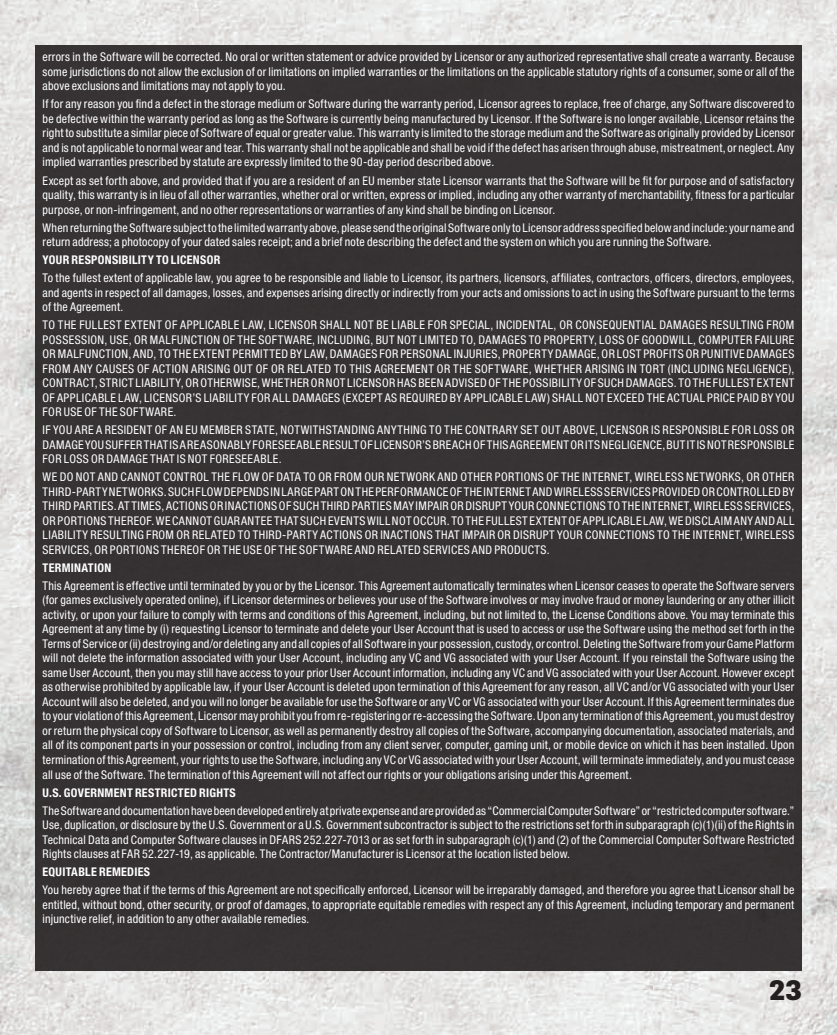
<style>
.page{position:relative;width:837px;height:1035px;background:#fff}
.page>*{position:absolute;margin:0;border:0;box-sizing:border-box;transform-origin:0 0}
.t1{font:800 27.5px "Flama";color:#231f20}
.t2{font:condensed 12px/14.5px "Helvetica Neue LT Pro";letter-spacing:.02em;color:#fff;text-align:justify}
.t3{font:700 condensed 12px "Helvetica Neue LT Pro";letter-spacing:.025em;color:#fff}
</style>
<div class="page">
<img style="left:0;top:0;width:836px;height:1035px">
<div style="left:35px;top:46px;width:766px;height:925px;background:#363334"></div>
<p class="t2" style="left:43px;top:50px;width:753px">errors in the Software will be corrected. No oral or written statement or advice provided by Licensor or any authorized representative shall create a warranty. Because some jurisdictions do not allow the exclusion of or limitations on implied warranties or the limitations on the applicable statutory rights of a consumer, some or all of the above exclusions and limitations may not apply to you.</p>
<p class="t2" style="left:43px;top:97px;width:753px">If for any reason you find a defect in the storage medium or Software during the warranty period, Licensor agrees to replace, free of charge, any Software discovered to be defective within the warranty period as long as the Software is currently being manufactured by Licensor. If the Software is no longer available, Licensor retains the right to substitute a similar piece of Software of equal or greater value. This warranty is limited to the storage medium and the Software as originally provided by Licensor and is not applicable to normal wear and tear. This warranty shall not be applicable and shall be void if the defect has arisen through abuse, mistreatment, or neglect. Any implied warranties prescribed by statute are expressly limited to the 90-day period described above.</p>
<p class="t2" style="left:43px;top:173px;width:753px">Except as set forth above, and provided that if you are a resident of an EU member state Licensor warrants that the Software will be fit for purpose and of satisfactory quality, this warranty is in lieu of all other warranties, whether oral or written, express or implied, including any other warranty of merchantability, fitness for a particular purpose, or non-infringement, and no other representations or warranties of any kind shall be binding on Licensor.</p>
<p class="t2" style="left:43px;top:220px;width:753px">When returning the Software subject to the limited warranty above, please send the original Software only to Licensor address specified below and include: your name and return address; a photocopy of your dated sales receipt; and a brief note describing the defect and the system on which you are running the Software.</p>
<p class="t3" style="left:43px;top:253px;width:179px">YOUR RESPONSIBILITY TO LICENSOR</p>
<p class="t2" style="left:43px;top:270px;width:753px">To the fullest extent of applicable law, you agree to be responsible and liable to Licensor, its partners, licensors, affiliates, contractors, officers, directors, employees, and agents in respect of all damages, losses, and expenses arising directly or indirectly from your acts and omissions to act in using the Software pursuant to the terms of the Agreement.</p>
<p class="t2" style="left:43px;top:318px;width:753px">TO THE FULLEST EXTENT OF APPLICABLE LAW, LICENSOR SHALL NOT BE LIABLE FOR SPECIAL, INCIDENTAL, OR CONSEQUENTIAL DAMAGES RESULTING FROM POSSESSION, USE, OR MALFUNCTION OF THE SOFTWARE, INCLUDING, BUT NOT LIMITED TO, DAMAGES TO PROPERTY, LOSS OF GOODWILL, COMPUTER FAILURE OR MALFUNCTION, AND, TO THE EXTENT PERMITTED BY LAW, DAMAGES FOR PERSONAL INJURIES, PROPERTY DAMAGE, OR LOST PROFITS OR PUNITIVE DAMAGES FROM ANY CAUSES OF ACTION ARISING OUT OF OR RELATED TO THIS AGREEMENT OR THE SOFTWARE, WHETHER ARISING IN TORT (INCLUDING NEGLIGENCE), CONTRACT, STRICT LIABILITY, OR OTHERWISE, WHETHER OR NOT LICENSOR HAS BEEN ADVISED OF THE POSSIBILITY OF SUCH DAMAGES. TO THE FULLEST EXTENT OF APPLICABLE LAW, LICENSOR’S LIABILITY FOR ALL DAMAGES (EXCEPT AS REQUIRED BY APPLICABLE LAW) SHALL NOT EXCEED THE ACTUAL PRICE PAID BY YOU FOR USE OF THE SOFTWARE.</p>
<p class="t2" style="left:43px;top:423px;width:753px">IF YOU ARE A RESIDENT OF AN EU MEMBER STATE, NOTWITHSTANDING ANYTHING TO THE CONTRARY SET OUT ABOVE, LICENSOR IS RESPONSIBLE FOR LOSS OR DAMAGE YOU SUFFER THAT IS A REASONABLY FORESEEABLE RESULT OF LICENSOR’S BREACH OF THIS AGREEMENT OR ITS NEGLIGENCE, BUT IT IS NOT RESPONSIBLE FOR LOSS OR DAMAGE THAT IS NOT FORESEEABLE.</p>
<p class="t2" style="left:43px;top:470px;width:753px">WE DO NOT AND CANNOT CONTROL THE FLOW OF DATA TO OR FROM OUR NETWORK AND OTHER PORTIONS OF THE INTERNET, WIRELESS NETWORKS, OR OTHER THIRD-PARTY NETWORKS. SUCH FLOW DEPENDS IN LARGE PART ON THE PERFORMANCE OF THE INTERNET AND WIRELESS SERVICES PROVIDED OR CONTROLLED BY THIRD PARTIES. AT TIMES, ACTIONS OR INACTIONS OF SUCH THIRD PARTIES MAY IMPAIR OR DISRUPT YOUR CONNECTIONS TO THE INTERNET, WIRELESS SERVICES, OR PORTIONS THEREOF. WE CANNOT GUARANTEE THAT SUCH EVENTS WILL NOT OCCUR. TO THE FULLEST EXTENT OF APPLICABLE LAW, WE DISCLAIM ANY AND ALL LIABILITY RESULTING FROM OR RELATED TO THIRD-PARTY ACTIONS OR INACTIONS THAT IMPAIR OR DISRUPT YOUR CONNECTIONS TO THE INTERNET, WIRELESS SERVICES, OR PORTIONS THEREOF OR THE USE OF THE SOFTWARE AND RELATED SERVICES AND PRODUCTS.</p>
<p class="t3" style="left:43px;top:560px;width:70px">TERMINATION</p>
<p class="t2" style="left:43px;top:578px;width:753px">This Agreement is effective until terminated by you or by the Licensor. This Agreement automatically terminates when Licensor ceases to operate the Software servers (for games exclusively operated online), if Licensor determines or believes your use of the Software involves or may involve fraud or money laundering or any other illicit activity, or upon your failure to comply with terms and conditions of this Agreement, including, but not limited to, the License Conditions above. You may terminate this Agreement at any time by (i) requesting Licensor to terminate and delete your User Account that is used to access or use the Software using the method set forth in the Terms of Service or (ii) destroying and/or deleting any and all copies of all Software in your possession, custody, or control. Deleting the Software from your Game Platform will not delete the information associated with your User Account, including any VC and VG associated with your User Account. If you reinstall the Software using the same User Account, then you may still have access to your prior User Account information, including any VC and VG associated with your User Account. However except as otherwise prohibited by applicable law, if your User Account is deleted upon termination of this Agreement for any reason, all VC and/or VG associated with your User Account will also be deleted, and you will no longer be available for use the Software or any VC or VG associated with your User Account. If this Agreement terminates due to your violation of this Agreement, Licensor may prohibit you from re-registering or re-accessing the Software. Upon any termination of this Agreement, you must destroy or return the physical copy of Software to Licensor, as well as permanently destroy all copies of the Software, accompanying documentation, associated materials, and all of its component parts in your possession or control, including from any client server, computer, gaming unit, or mobile device on which it has been installed. Upon termination of this Agreement, your rights to use the Software, including any VC or VG associated with your User Account, will terminate immediately, and you must cease all use of the Software. The termination of this Agreement will not affect our rights or your obligations arising under this Agreement.</p>
<p class="t3" style="left:43px;top:785px;width:195px">U.S. GOVERNMENT RESTRICTED RIGHTS</p>
<p class="t2" style="left:43px;top:803px;width:753px">The Software and documentation have been developed entirely at private expense and are provided as “Commercial Computer Software” or “restricted computer software.” Use, duplication, or disclosure by the U.S. Government or a U.S. Government subcontractor is subject to the restrictions set forth in subparagraph (c)(1)(ii) of the Rights in Technical Data and Computer Software clauses in DFARS 252.227-7013 or as set forth in subparagraph (c)(1) and (2) of the Commercial Computer Software Restricted Rights clauses at FAR 52.227-19, as applicable. The Contractor/Manufacturer is Licensor at the location listed below.</p>
<p class="t3" style="left:43px;top:864px;width:109px">EQUITABLE REMEDIES</p>
<p class="t2" style="left:43px;top:882px;width:753px">You hereby agree that if the terms of this Agreement are not specifically enforced, Licensor will be irreparably damaged, and therefore you agree that Licensor shall be entitled, without bond, other security, or proof of damages, to appropriate equitable remedies with respect any of this Agreement, including temporary and permanent injunctive relief, in addition to any other available remedies.</p>
<h1 class="t1" style="left:768px;top:972px;width:35px">23</h1>
</div>
